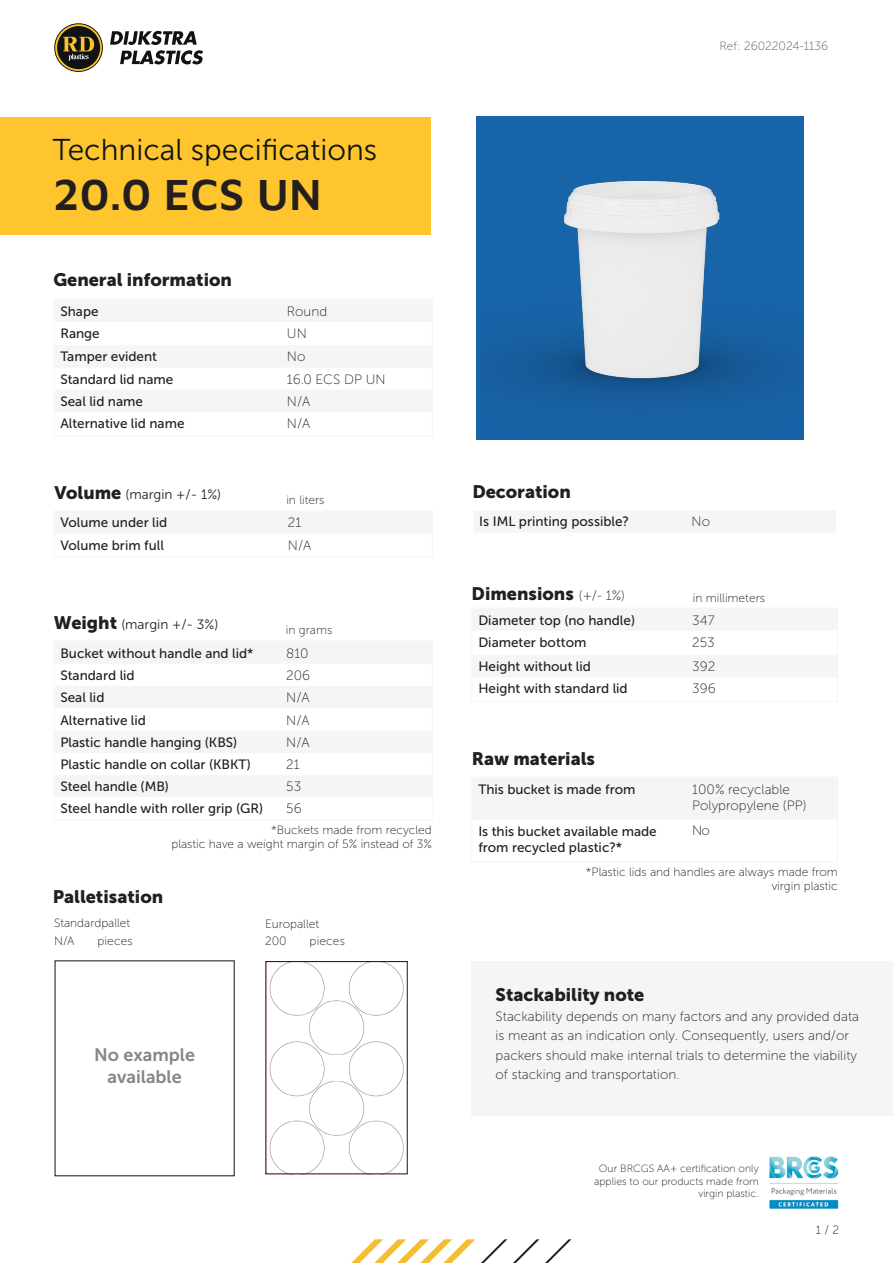
<style>
.page{position:relative;width:893px;height:1263px;background:#fff}
.page>*{position:absolute;margin:0;border:0;box-sizing:border-box;transform-origin:0 0}
.Titel{font:600 45px "Maven Pro";color:#231f20}
.Titel-2{font:30px "Museo Sans 300";color:#101414}
.Titel_info{font:18px "Museo Sans 900";color:#231f20}
.Titel_info-2{font:18px "Museo Sans 700";color:#848689}
.Basistekst{font:13.5px/16.2px "Museo Sans 500";color:#231f20}
.Basistekst-2{font:13.5px/19.5px "Museo Sans 100";color:#231f20}
.Titel_info-3{font:13.5px "Museo Sans 300";color:#231f20}
.Basistekst-3{font:12px "Museo Sans 100";color:#231f20}
.Referentie{font:12px "Museo Sans 100";color:#57585a}
.Bijschrift{font:12px "Museo Sans 100";color:#231f20}
.Titel-3{font:10.5px/12.6px "Museo Sans 100";color:#231f20;text-align:right}
.s1{font-family:"Museo Sans 900";font-size:18px}
.s2{font-family:"Museo Sans 100";font-size:13.5px}
</style>
<div class="page">
<div style="left:472px;top:961px;width:421px;height:154px;background:#f5f5f5"></div>
<svg style="left:545px;top:1239px;width:26px;height:24px"></svg>
<svg style="left:513px;top:1239px;width:26px;height:24px"></svg>
<svg style="left:481px;top:1239px;width:26px;height:24px"></svg>
<svg style="left:351px;top:1239px;width:124px;height:24px"></svg>
<div style="left:0;top:117px;width:431px;height:117px;background:#ffc52e"></div>
<img style="left:770px;top:1156px;width:69px;height:52px">
<img style="left:480px;top:119px;width:324px;height:321px">
<img style="left:269px;top:963px;width:135px;height:209px">
<svg style="left:110px;top:31px;width:93px;height:33px"></svg>
<svg style="left:54px;top:23px;width:49px;height:49px"></svg>
<svg style="left:55px;top:24px;width:47px;height:47px"></svg>
<div style="left:57px;top:26px;width:43px;height:43px;background:#101315;border-radius:50%"></div>
<svg style="left:63px;top:37px;width:31px;height:24px"></svg>
<p class="Titel-2" style="left:53px;top:134px;width:326px">Technical specifications</p>
<p class="Titel" style="left:53px;top:164px;width:270px">20.0 ECS UN</p>
<p class="Titel_info" style="left:53px;top:269px;width:180px">General information</p>
<p class="Basistekst" style="left:60px;top:303px;width:40px">Shape</p>
<p class="Basistekst-2" style="left:287px;top:301px;width:42px">Round</p>
<p class="Basistekst" style="left:60px;top:325px;width:41px">Range</p>
<p class="Basistekst-2" style="left:287px;top:324px;width:21px">UN</p>
<p class="Basistekst" style="left:60px;top:349px;width:98px">Tamper evident</p>
<p class="Basistekst-2" style="left:287px;top:347px;width:20px">No</p>
<p class="Basistekst" style="left:60px;top:371px;width:114px">Standard lid name</p>
<p class="Basistekst-2" style="left:287px;top:369px;width:100px">16.0 ECS DP UN</p>
<p class="Basistekst" style="left:60px;top:393px;width:84px">Seal lid name</p>
<p class="Basistekst-2" style="left:287px;top:392px;width:25px">N/A</p>
<p class="Basistekst" style="left:60px;top:416px;width:126px">Alternative lid name</p>
<p class="Basistekst-2" style="left:287px;top:414px;width:25px">N/A</p>
<p class="Titel_info-3" style="left:54px;top:487px;width:168px"><span class="s1">Volume</span> (margin +/- 1%)</p>
<p class="Bijschrift" style="left:286px;top:494px;width:40px">in liters</p>
<p class="Basistekst" style="left:60px;top:515px;width:108px">Volume under lid</p>
<p class="Basistekst-2" style="left:288px;top:513px;width:15px">21</p>
<p class="Basistekst" style="left:60px;top:537px;width:105px">Volume brim full</p>
<p class="Basistekst-2" style="left:288px;top:535px;width:25px">N/A</p>
<p class="Titel_info-3" style="left:54px;top:617px;width:166px"><span class="s1">Weight</span> (margin +/- 3%)</p>
<p class="Basistekst" style="left:60px;top:645px;width:195px">Bucket without handle and lid*</p>
<p class="Basistekst-2" style="left:286px;top:643px;width:24px">810</p>
<p class="Basistekst" style="left:60px;top:667px;width:76px">Standard lid</p>
<p class="Basistekst-2" style="left:286px;top:666px;width:25px">206</p>
<p class="Basistekst" style="left:60px;top:689px;width:46px">Seal lid</p>
<p class="Basistekst-2" style="left:286px;top:688px;width:25px">N/A</p>
<p class="Basistekst" style="left:60px;top:712px;width:87px">Alternative lid</p>
<p class="Basistekst-2" style="left:286px;top:710px;width:25px">N/A</p>
<p class="Basistekst" style="left:60px;top:734px;width:178px">Plastic handle hanging (KBS)</p>
<p class="Basistekst-2" style="left:286px;top:733px;width:25px">N/A</p>
<p class="Basistekst" style="left:60px;top:756px;width:192px">Plastic handle on collar (KBKT)</p>
<p class="Basistekst-2" style="left:286px;top:755px;width:15px">21</p>
<p class="Basistekst" style="left:60px;top:779px;width:110px">Steel handle (MB)</p>
<p class="Basistekst-2" style="left:286px;top:777px;width:16px">53</p>
<p class="Basistekst-3" style="left:286px;top:624px;width:48px">in grams</p>
<p class="Basistekst" style="left:60px;top:800px;width:204px">Steel handle with roller grip (GR)</p>
<p class="Basistekst-2" style="left:286px;top:799px;width:17px">56</p>
<p class="Basistekst-3" style="left:271px;top:823px;width:162px">*Buckets made from recycled</p>
<p class="Basistekst-3" style="left:171px;top:838px;width:262px">plastic have a weight margin of 5% instead of 3%</p>
<p class="Titel_info" style="left:53px;top:886px;width:112px">Palletisation</p>
<p class="Basistekst-3" style="left:54px;top:916px;width:78px">Standardpallet</p>
<p class="Basistekst-3" style="left:54px;top:934px;width:22px">N/A</p>
<p class="Basistekst-3" style="left:265px;top:918px;width:56px">Europallet</p>
<p class="Basistekst-3" style="left:97px;top:934px;width:37px">pieces</p>
<p class="Basistekst-3" style="left:265px;top:934px;width:23px">200</p>
<p class="Basistekst-3" style="left:310px;top:934px;width:37px">pieces</p>
<p class="Titel_info-2" style="left:94px;top:1045px;width:102px">No example</p>
<p class="Titel_info-2" style="left:108px;top:1067px;width:76px">available</p>
<p class="Referentie" style="left:719px;top:40px;width:110px">Ref: 26022024-1136</p>
<p class="Titel_info" style="left:472px;top:482px;width:100px">Decoration</p>
<p class="Basistekst" style="left:479px;top:514px;width:151px">Is IML printing possible?</p>
<p class="Basistekst-2" style="left:692px;top:512px;width:20px">No</p>
<p class="Titel_info" style="left:472px;top:583px;width:155px">Dimensions <span class="s2">(+/- 1%)</span></p>
<p class="Basistekst-3" style="left:693px;top:591px;width:74px">in millimeters</p>
<p class="Basistekst" style="left:478px;top:612px;width:158px">Diameter top (no handle)</p>
<p class="Basistekst-2" style="left:692px;top:610px;width:24px">347</p>
<p class="Basistekst" style="left:478px;top:634px;width:110px">Diameter bottom</p>
<p class="Basistekst-2" style="left:692px;top:633px;width:24px">253</p>
<p class="Basistekst" style="left:478px;top:658px;width:114px">Height without lid</p>
<p class="Basistekst-2" style="left:692px;top:657px;width:25px">392</p>
<p class="Basistekst" style="left:478px;top:681px;width:151px">Height with standard lid</p>
<p class="Basistekst-2" style="left:692px;top:679px;width:25px">396</p>
<p class="Titel_info" style="left:472px;top:748px;width:125px">Raw materials</p>
<p class="Basistekst" style="left:478px;top:781px;width:159px">This bucket is made from</p>
<p class="Basistekst-2" style="left:692px;top:779px;width:99px">100% recyclable</p>
<p class="Basistekst-2" style="left:692px;top:795px;width:116px">Polypropylene (PP)</p>
<p class="Basistekst" style="left:478px;top:823px;width:180px">Is this bucket available made from recycled plastic?*</p>
<p class="Basistekst-2" style="left:692px;top:821px;width:19px">No</p>
<p class="Basistekst-3" style="left:586px;top:865px;width:253px">*Plastic lids and handles are always made from</p>
<p class="Basistekst-3" style="left:772px;top:880px;width:68px">virgin plastic</p>
<p class="Titel_info" style="left:496px;top:985px;width:150px">Stackability note</p>
<p class="Basistekst-2" style="left:496px;top:1007px;width:365px">Stackability depends on many factors and any provided data is meant as an indication only. Consequently, users and/or packers should make internal trials to determine the viability of stacking and transportation.</p>
<p class="Titel-3" style="left:594px;top:1162px;width:166px">Our BRCGS AA+ certification only applies to our products made from virgin plastic.</p>
<p class="Basistekst-3" style="left:816px;top:1224px;width:25px">1 / 2</p>
</div>
